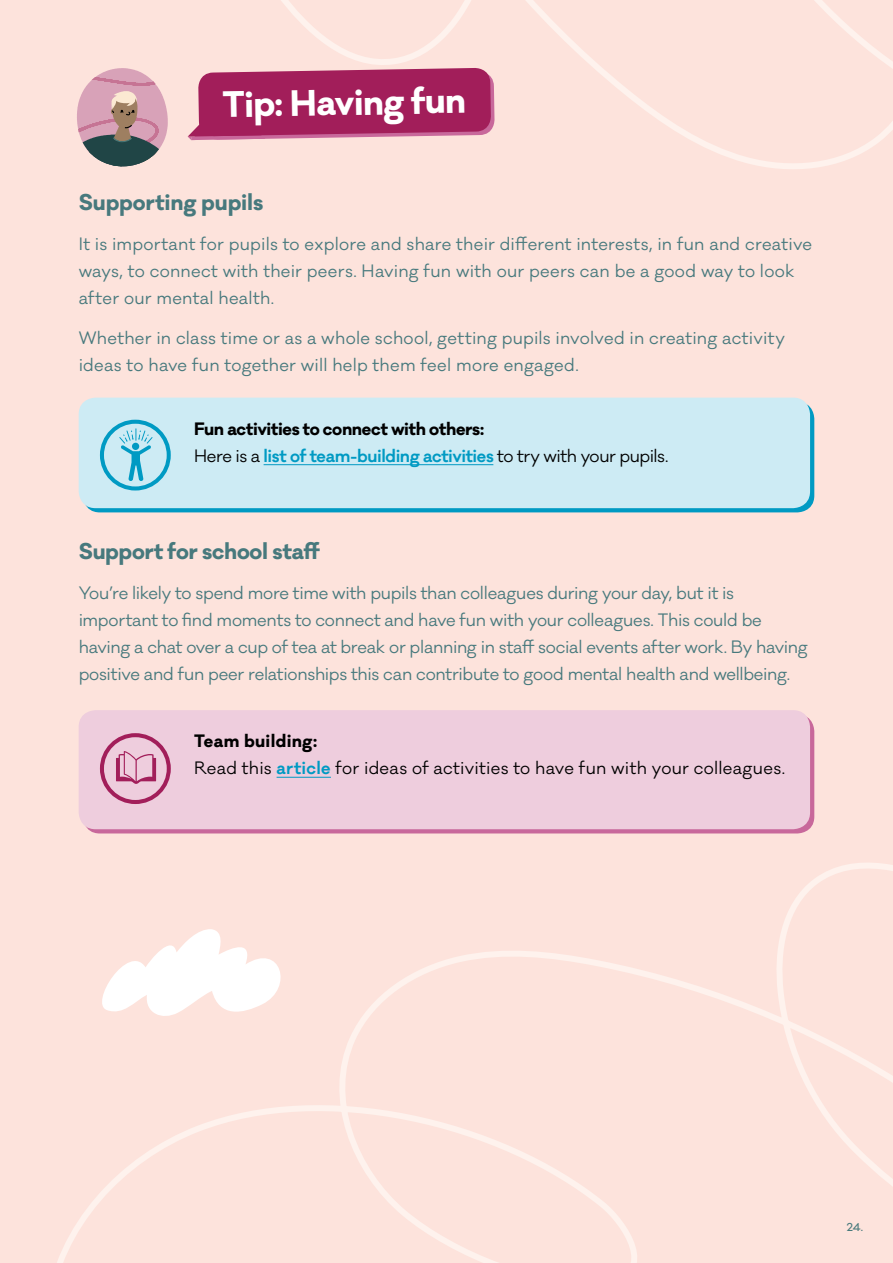
<style>
.page{position:relative;width:893px;height:1263px;background:#fde3dc}
.page>*{position:absolute;margin:0;border:0;box-sizing:border-box;transform-origin:0 0}
.t1{font:700 33.75px "Galano Classic";color:#fff}
.t2{font:700 21px "Galano Classic";letter-spacing:-.01em;color:#47797d}
.t3{font:16.5px/27px "Galano Classic";color:#47797d}
.t4{font:700 16.5px/27px "Galano Classic";letter-spacing:-.015em;color:#000}
.t5{font:16.5px/27px "Galano Classic";letter-spacing:.015em;color:#000}
.t6{font:500 10.5px "Galano Classic";color:#497a7c}
.s1{font-weight:400}
.s2{font-weight:600;color:#009ac3}
.s3{font-weight:700}
</style>
<div class="page">
<svg style="left:57px;top:863px;width:836px;height:400px"></svg>
<svg style="left:88px;top:928px;width:206px;height:93px"></svg>
<svg style="left:187px;top:0;width:706px;height:169px"></svg>
<svg style="left:77px;top:68px;width:91px;height:98px"></svg>
<svg style="left:188px;top:68px;width:307px;height:72px;background:#ad366b"></svg>
<svg style="left:83px;top:402px;width:731px;height:110px;background:#089dc4"></svg>
<div style="left:79px;top:398px;width:731px;height:110px;background:#cdebf4;border-radius:17px"></div>
<hr style="left:264px;top:464px;width:229px;height:1px;background:#009ac3">
<svg style="left:100px;top:420px;width:71px;height:70px"></svg>
<div style="left:83px;top:714px;width:731px;height:119px;background:linear-gradient(to right,#c8689b,#c8689b);border-radius:17px"></div>
<div style="left:79px;top:710px;width:731px;height:119px;background:#eecddd;border-radius:17px"></div>
<hr style="left:277px;top:777px;width:54px;height:1px;background:#009ac3">
<svg style="left:100px;top:733px;width:71px;height:71px"></svg>
<h1 class="t1" style="left:222px;top:82px;width:245px;rotate:-1deg">Tip: Having fun</h1>
<p class="t2" style="left:79px;top:188px;width:186px">Supporting pupils</p>
<p class="t3" style="left:79px;top:231px;width:735px">It is important for pupils to explore and share their different interests, in fun and creative ways, to connect with their peers. Having fun with our peers can be a good way to look after our mental health.</p>
<p class="t3" style="left:79px;top:324px;width:708px">Whether in class time or as a whole school, getting pupils involved in creating activity ideas to have fun together will help them feel more engaged.</p>
<p class="t4" style="left:194px;top:415px;width:476px">Fun activities to connect with others:<br><span class="s1">Here is a</span> <span class="s2">list of team-building activities</span> <span class="s1">to try with your pupils.</span></p>
<p class="t2" style="left:79px;top:537px;width:243px">Support for school staff</p>
<p class="t3" style="left:79px;top:579px;width:731px">You’re likely to spend more time with pupils than colleagues during your day, but it is important to find moments to connect and have fun with your colleagues. This could be having a chat over a cup of tea at break or planning in staff social events after work. By having positive and fun peer relationships this can contribute to good mental health and wellbeing.</p>
<p class="t5" style="left:194px;top:728px;width:593px"><span class="s3">Team building:<br></span>Read this <span class="s2">article</span> for ideas of activities to have fun with your colleagues.</p>
<p class="t6" style="left:847px;top:1220px;width:18px">24.</p>
</div>
